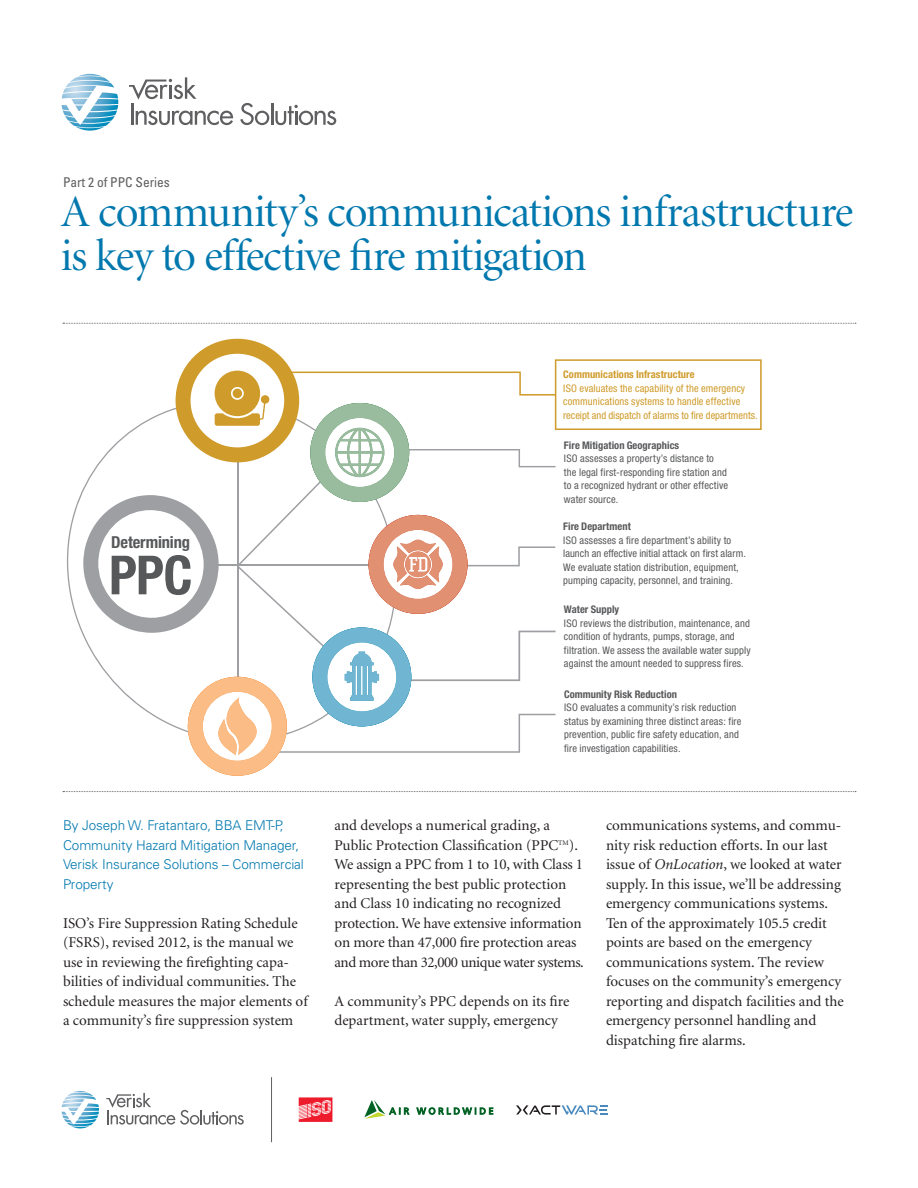
<style>
.page{position:relative;width:918px;height:1188px;background:#fff}
.page>*{position:absolute;margin:0;border:0;box-sizing:border-box;transform-origin:0 0}
.t1{font:700 condensed 54px "Helvetica Neue";color:#57585a}
.Head_A{font:45px/43.5px "Minion Display";letter-spacing:-.02em;color:#0078ae}
.t2{font:700 condensed 16.5px "Helvetica Neue";letter-spacing:-.01em;color:#57585a}
.Body{font:15px/19.5px "Minion";color:#231f20}
.Subhead_B{font:300 13.5px/19.5px "Univers";letter-spacing:-.005em;color:#0078ae}
.Subhead_B-2{font:condensed 13.5px "Univers";letter-spacing:-.005em;color:#5f5f62}
.t3{font:condensed 10.5px/13.5px "Helvetica Neue";letter-spacing:.015em;color:#57585a}
.t4{font:condensed 10.5px/13.5px "Helvetica Neue";letter-spacing:.01em;color:#cf9b2a}
.s1{font-weight:700}
.s2{font-style:italic}
</style>
<div class="page">
<hr style="left:271px;top:1077px;width:1px;height:65px;background:#5f5f62">
<svg style="left:299px;top:1097px;width:33px;height:25px"></svg>
<svg style="left:364px;top:1100px;width:45px;height:19px"></svg>
<svg style="left:416px;top:1107px;width:77px;height:8px"></svg>
<svg style="left:62px;top:1091px;width:37px;height:37px"></svg>
<svg style="left:106px;top:1093px;width:138px;height:32px"></svg>
<svg style="left:516px;top:1105px;width:92px;height:10px"></svg>
<svg style="left:62px;top:74px;width:56px;height:57px"></svg>
<svg style="left:129px;top:77px;width:67px;height:23px"></svg>
<hr style="left:131px;top:103px;width:2px;height:22px;background:#5f5f62">
<svg style="left:136px;top:111px;width:97px;height:14px"></svg>
<hr style="left:271px;top:103px;width:2px;height:22px;background:#5f5f62">
<svg style="left:240px;top:103px;width:29px;height:22px"></svg>
<svg style="left:275px;top:105px;width:61px;height:20px"></svg>
<svg style="left:63px;top:323px;width:793px;height:1px"></svg>
<svg style="left:63px;top:791px;width:793px;height:1px"></svg>
<svg style="left:83px;top:339px;width:679px;height:437px"></svg>
<p class="Subhead_B-2" style="left:63px;top:174px;width:108px">Part 2 of PPC Series</p>
<p class="Head_A" style="left:61px;top:192px;width:794px">A community’s communications infrastructure is key to effective fire mitigation</p>
<p class="t2" style="left:111px;top:532px;width:80px">Determining</p>
<p class="t1" style="left:109px;top:542px;width:85px">PPC</p>
<p class="t4" style="left:563px;top:368px;width:196px"><span class="s1">Communications Infrastructure<br></span>ISO evaluates the capability of the emergency communications systems to handle effective receipt and dispatch of alarms to fire departments.</p>
<p class="t3" style="left:564px;top:438px;width:166px"><span class="s1">Fire Mitigation Geographics<br></span>ISO assesses a property’s distance to the legal first-responding fire station and to a recognized hydrant or other effective water source.</p>
<p class="t3" style="left:563px;top:520px;width:184px"><span class="s1">Fire Department<br></span>ISO assesses a fire department’s ability to launch an effective initial attack on first alarm.<br>We evaluate station distribution, equipment, pumping capacity, personnel, and training.</p>
<p class="t3" style="left:564px;top:603px;width:188px"><span class="s1">Water Supply<br></span>ISO reviews the distribution, maintenance, and condition of hydrants, pumps, storage, and filtration. We assess the available water supply against the amount needed to suppress fires.</p>
<p class="t3" style="left:564px;top:687px;width:179px"><span class="s1">Community Risk Reduction<br></span>ISO evaluates a community’s risk reduction status by examining three distinct areas: fire prevention, public fire safety education, and fire investigation capabilities.</p>
<p class="Subhead_B" style="left:63px;top:816px;width:242px">By Joseph W. Fratantaro, BBA EMT-P,<br>Community Hazard Mitigation Manager,<br>Verisk Insurance Solutions – Commercial<br>Property</p>
<p class="Body" style="left:63px;top:914px;width:246px">ISO’s Fire Suppression Rating Schedule (FSRS), revised 2012, is the manual we use in reviewing the firefighting capa&shy;bilities of individual communities. The schedule measures the major elements of a community’s fire suppression system</p>
<p class="Body" style="left:334px;top:816px;width:251px">and develops a numerical grading, a Public Protection Classification (PPC<sup>TM</sup>).<br>We assign a PPC from 1 to 10, with Class 1 representing the best public protection and Class 10 indicating no recognized protection. We have extensive information on more than 47,000 fire protection areas and more than 32,000 unique water systems.</p>
<p class="Body" style="left:334px;top:992px;width:236px">A community’s PPC depends on its fire department, water supply, emergency</p>
<p class="Body" style="left:606px;top:816px;width:239px">communications systems, and commu&shy;nity risk reduction efforts. In our last issue of <span class="s2">OnLocation</span>, we looked at water supply. In this issue, we’ll be addressing emergency communications systems.<br>Ten of the approximately 105.5 credit points are based on the emergency communications system. The review focuses on the community’s emergency reporting and dispatch facilities and the emergency personnel handling and dispatching fire alarms.</p>
</div>
